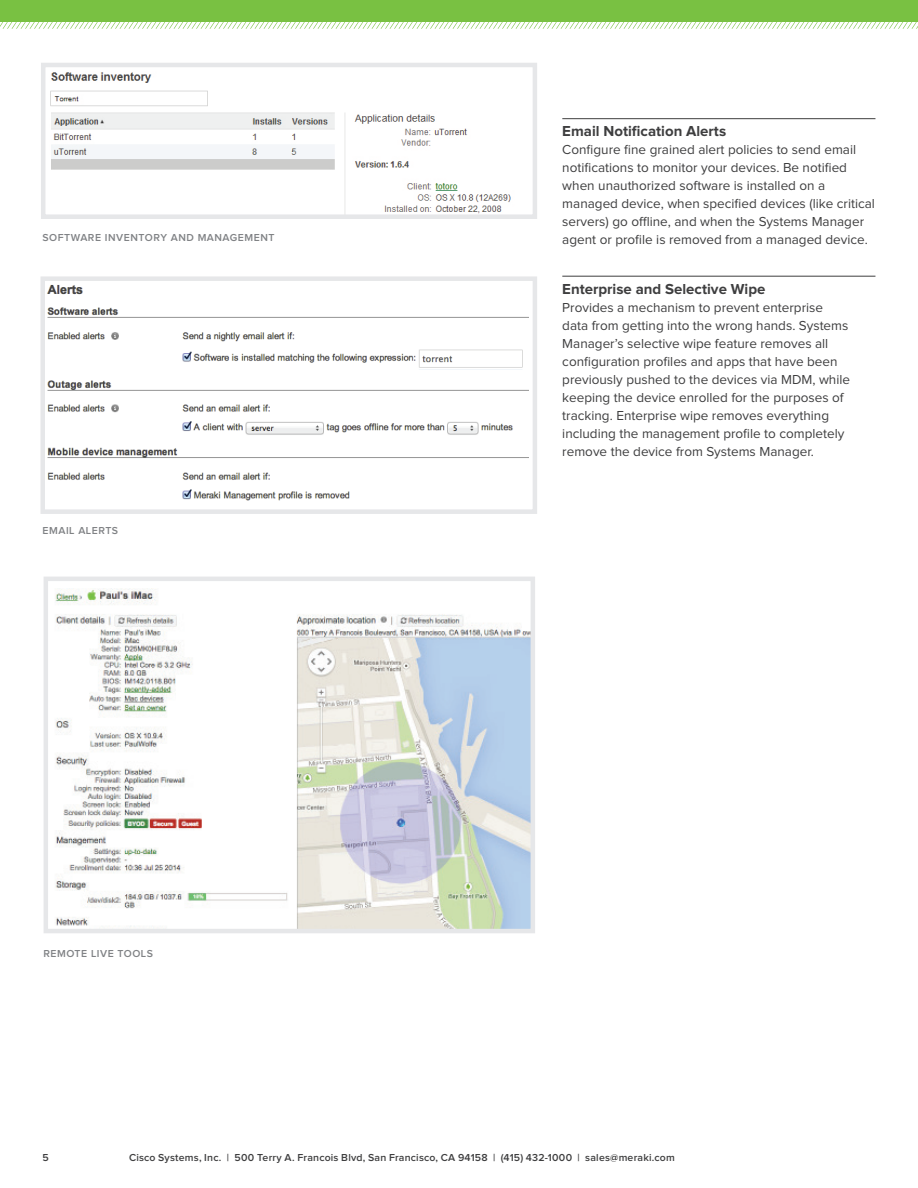
<style>
.page{position:relative;width:918px;height:1188px;background:#fff}
.page>*{position:absolute;margin:0;border:0;box-sizing:border-box;transform-origin:0 0}
.t1{font:700 15px "Proxima Nova";color:#3e3e3f}
.t2{font:13.5px/18px "Proxima Nova";color:#3e3e3f}
.t3{font:600 10.5px "Proxima Nova";letter-spacing:.02em;color:#3e3e3f}
.t4{font:600 10.5px "Proxima Nova";letter-spacing:.05em;color:#808285}
</style>
<div class="page">
<div style="left:0;top:0;width:918px;height:22px;background:#79c142"></div>
<svg style="left:0;top:22px;width:918px;height:7px"></svg>
<img style="left:47px;top:285px;width:482px;height:216px">
<div style="left:40px;top:276px;width:497px;height:238px;border:4px solid #e6e7e9"></div>
<img style="left:50px;top:72px;width:461px;height:142px">
<div style="left:41px;top:63px;width:496px;height:156px;border:4px solid #e6e7e9"></div>
<hr style="left:562px;top:118px;width:313px;height:1px;background:#3e3e3f">
<hr style="left:562px;top:276px;width:313px;height:1px;background:#3e3e3f">
<img style="left:55px;top:588px;width:475px;height:340px">
<div style="left:44px;top:577px;width:491px;height:356px;border:4px solid #e6e7e9"></div>
<p class="t4" style="left:43px;top:232px;width:234px">SOFTWARE INVENTORY AND MANAGEMENT</p>
<p class="t4" style="left:43px;top:524px;width:77px">EMAIL ALERTS</p>
<p class="t4" style="left:43px;top:947px;width:111px">REMOTE LIVE TOOLS</p>
<p class="t1" style="left:562px;top:123px;width:165px">Email Notification Alerts</p>
<p class="t2" style="left:562px;top:141px;width:314px">Configure fine grained alert policies to send email notifications to monitor your devices. Be notified when unauthorized software is installed on a managed device, when specified devices (like critical servers) go offline, and when the Systems Manager agent or profile is removed from a managed device.</p>
<p class="t1" style="left:562px;top:280px;width:205px">Enterprise and Selective Wipe</p>
<p class="t2" style="left:562px;top:298px;width:289px">Provides a mechanism to prevent enterprise data from getting into the wrong hands. Systems Manager’s selective wipe feature removes all configuration profiles and apps that have been previously pushed to the devices via MDM, while keeping the device enrolled for the purposes of tracking. Enterprise wipe removes everything including the management profile to completely remove the device from Systems Manager.</p>
<p class="t3" style="left:43px;top:1152px;width:8px">5</p>
<p class="t3" style="left:129px;top:1151px;width:547px">Cisco Systems, Inc. | 500 Terry A. Francois Blvd, San Francisco, CA 94158 | (415) 432-1000 | sales@meraki.com</p>
</div>
